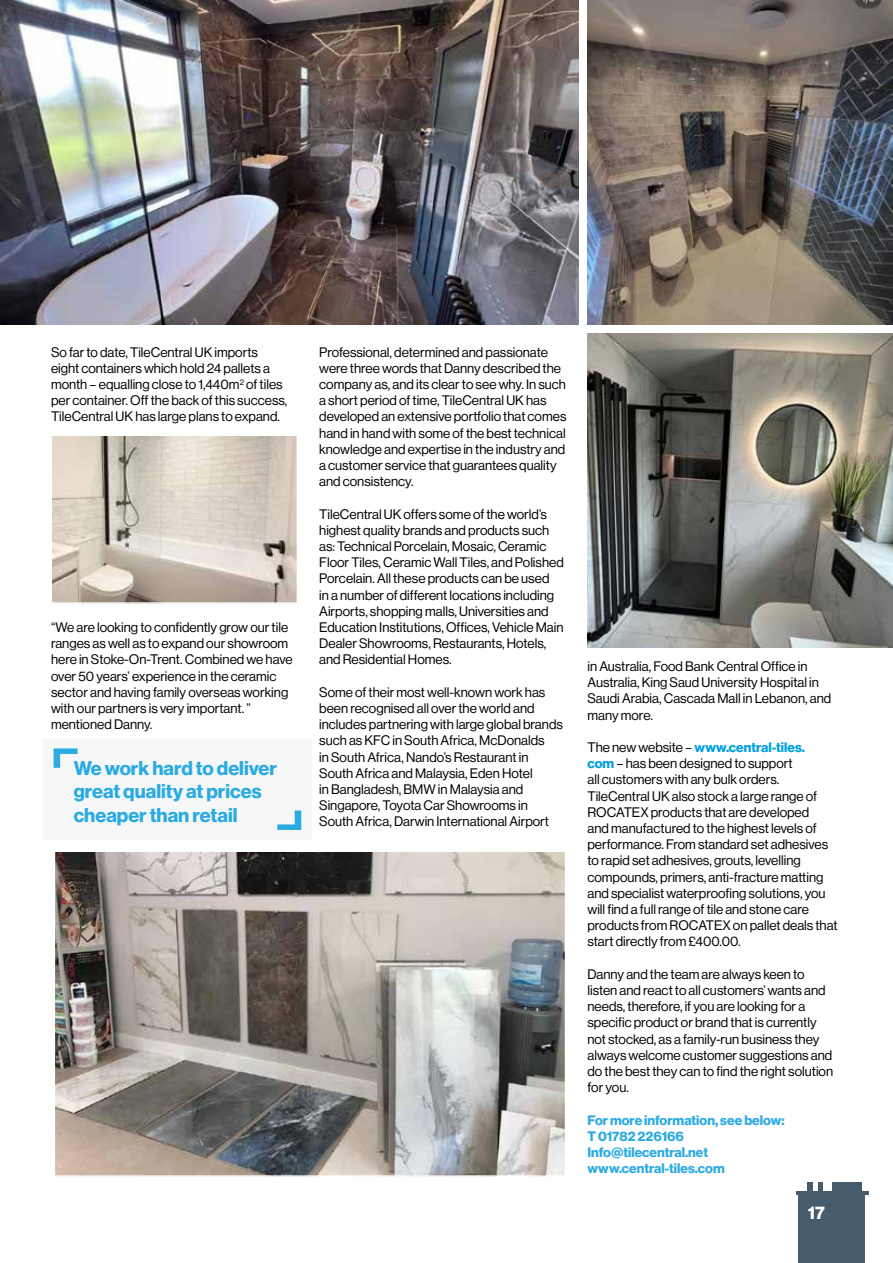
<style>
.page{position:relative;width:893px;height:1263px;background:#fff}
.page>*{position:absolute;margin:0;border:0;box-sizing:border-box;transform-origin:0 0}
.t1{font:700 19.5px/23.4px "Neue Haas Display";color:#2babe2}
.t2{font:700 18px "Neue Haas Display";color:#fff}
.t3{font:13.5px/16.2px "Neue Haas Display";color:#000}
.t4{font:700 13.5px/16.2px "Neue Haas Display";color:#2babe2}
.s1{font-weight:700;color:#009fe3}
</style>
<div class="page">
<div style="left:798px;top:1193px;width:67px;height:70px;background:#465b6b"></div>
<hr style="left:796px;top:1191px;width:72px;height:4px;background:#465b6b">
<div style="left:832px;top:1182px;width:30px;height:18px;background:#465b6b"></div>
<div style="left:818px;top:1182px;width:5px;height:11px;background:#465b6b"></div>
<div style="left:807px;top:1182px;width:6px;height:11px;background:#465b6b"></div>
<img style="left:587px;top:334px;width:306px;height:313px">
<img style="left:0;top:0;width:578px;height:324px">
<img style="left:587px;top:0;width:306px;height:324px">
<img style="left:54px;top:437px;width:241px;height:164px">
<div style="left:51px;top:434px;width:247px;height:170px;border:2px solid #fff"></div>
<img style="left:57px;top:853px;width:506px;height:321px">
<div style="left:54px;top:850px;width:512px;height:327px;border:2px solid #fff"></div>
<div style="left:43px;top:739px;width:269px;height:101px;background:#f6f7f7"></div>
<svg style="left:54px;top:748px;width:24px;height:20px"></svg>
<svg style="left:277px;top:810px;width:24px;height:20px"></svg>
<p class="t3" style="left:51px;top:344px;width:238px">So far to date, TileCentral UK imports eight containers which hold 24 pallets a month – equalling close to 1,440m<sup>2</sup> of tiles per container. Off the back of this success, TileCentral UK has large plans to expand.</p>
<p class="t3" style="left:51px;top:619px;width:243px">“We are looking to confidently grow our tile ranges as well as to expand our showroom here in Stoke-On-Trent. Combined we have over 50 years’ experience in the ceramic sector and having family overseas working with our partners is very important. ” mentioned Danny.</p>
<h1 class="t1" style="left:74px;top:757px;width:205px">We work hard to deliver great quality at prices cheaper than retail</h1>
<p class="t3" style="left:319px;top:344px;width:249px">Professional, determined and passionate were three words that Danny described the company as, and its clear to see why. In such a short period of time, TileCentral UK has developed an extensive portfolio that comes hand in hand with some of the best technical knowledge and expertise in the industry and a customer service that guarantees quality and consistency.</p>
<p class="t3" style="left:319px;top:506px;width:246px">TileCentral UK offers some of the world’s highest quality brands and products such as: Technical Porcelain, Mosaic, Ceramic Floor Tiles, Ceramic Wall Tiles, and Polished Porcelain. All these products can be used<br>in a number of different locations including Airports, shopping malls, Universities and Education Institutions, Offices, Vehicle Main Dealer Showrooms, Restaurants, Hotels, and Residential Homes.</p>
<p class="t3" style="left:319px;top:684px;width:245px">Some of their most well-known work has been recognised all over the world and includes partnering with large global brands such as KFC in South Africa, McDonalds<br>in South Africa, Nando’s Restaurant in South Africa and Malaysia, Eden Hotel<br>in Bangladesh, BMW in Malaysia and Singapore, Toyota Car Showrooms in South Africa, Darwin International Airport</p>
<p class="t3" style="left:587px;top:658px;width:245px">in Australia, Food Bank Central Office in Australia, King Saud University Hospital in Saudi Arabia, Cascada Mall in Lebanon, and many more.</p>
<p class="t3" style="left:587px;top:739px;width:252px">The new website – <span class="s1">www.central-tiles.<br>com</span> – has been designed to support<br>all customers with any bulk orders.<br>TileCentral UK also stock a large range of ROCATEX products that are developed<br>and manufactured to the highest levels of performance. From standard set adhesives to rapid set adhesives, grouts, levelling compounds, primers, anti-fracture matting and specialist waterproofing solutions, you will find a full range of tile and stone care products from ROCATEX on pallet deals that start directly from £400.00.</p>
<p class="t3" style="left:587px;top:966px;width:247px">Danny and the team are always keen to listen and react to all customers’ wants and needs, therefore, if you are looking for a specific product or brand that is currently not stocked, as a family-run business they always welcome customer suggestions and do the best they can to find the right solution for you.</p>
<p class="t4" style="left:587px;top:1112px;width:199px">For more information, see below:<br>T 01782 226166<br>Info@tilecentral.net www.central-tiles.com</p>
<h2 class="t2" style="left:808px;top:1202px;width:19px">17</h2>
</div>
